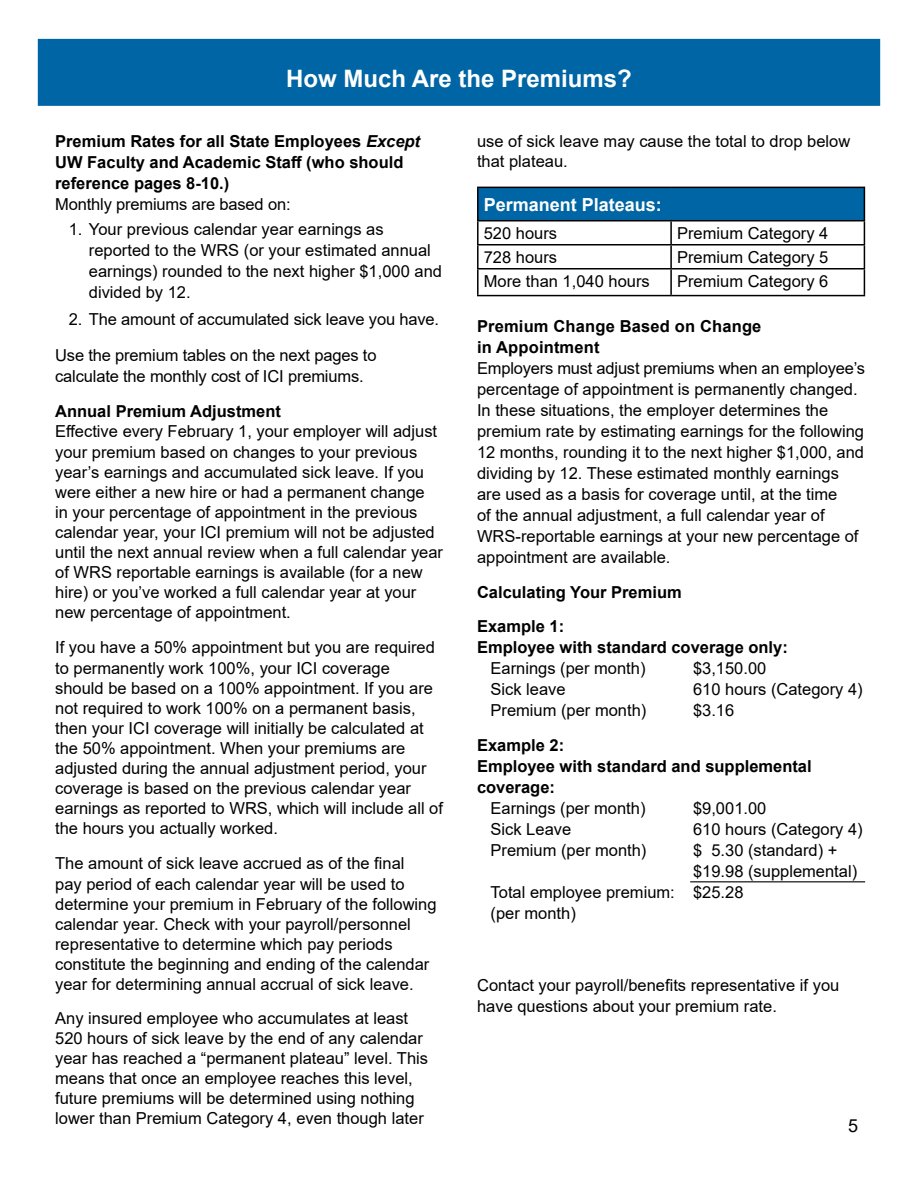
<style>
.page{position:relative;width:918px;height:1188px;background:#fff}
.page>*{position:absolute;margin:0;border:0;box-sizing:border-box;transform-origin:0 0}
.t1{font:700 24px "Arial";color:#fff}
.t2{font:700 18px "Arial";color:#fff}
.t3{font:18px "Arial";color:#000}
.t4{font:16.5px/20.1px "Arial";color:#000}
.t5{font:700 16.5px/21px "Arial";color:#000}
.s1{font-style:italic}
</style>
<div class="page">
<div style="left:38px;top:39px;width:842px;height:67px;background:#0065a4;border:2px solid #0065a4"></div>
<div style="left:478px;top:187px;width:386px;height:34px;background:#0065a4"></div>
<hr style="left:477px;top:187px;width:194px;height:1px;background:#000">
<hr style="left:477px;top:188px;width:2px;height:32px;background:#000">
<hr style="left:671px;top:187px;width:194px;height:1px;background:#000">
<hr style="left:864px;top:188px;width:1px;height:32px;background:#000">
<hr style="left:477px;top:220px;width:194px;height:1px;background:#000">
<hr style="left:477px;top:221px;width:2px;height:23px;background:#000">
<hr style="left:671px;top:220px;width:194px;height:1px;background:#000">
<hr style="left:670px;top:221px;width:2px;height:23px;background:#000">
<hr style="left:477px;top:244px;width:194px;height:2px;background:#000">
<hr style="left:477px;top:246px;width:2px;height:22px;background:#000">
<hr style="left:671px;top:244px;width:194px;height:2px;background:#000">
<hr style="left:670px;top:246px;width:2px;height:22px;background:#000">
<hr style="left:477px;top:268px;width:194px;height:2px;background:#000">
<hr style="left:477px;top:270px;width:2px;height:25px;background:#000">
<hr style="left:671px;top:268px;width:194px;height:2px;background:#000">
<hr style="left:670px;top:270px;width:2px;height:25px;background:#000">
<svg style="left:864px;top:221px;width:1px;height:74px"></svg>
<hr style="left:477px;top:295px;width:194px;height:1px;background:#000">
<hr style="left:671px;top:295px;width:194px;height:1px;background:#000">
<hr style="left:690px;top:881px;width:175px;height:1px;background:#000">
<h1 class="t1" style="left:286px;top:62px;width:347px">How Much Are the Premiums?</h1>
<p class="t5" style="left:55px;top:131px;width:366px">Premium Rates for all State Employees <span class="s1">Except<br></span>UW Faculty and Academic Staff (who should reference pages 8-10.)</p>
<p class="t4" style="left:55px;top:194px;width:237px">Monthly premiums are based on:</p>
<p class="t4" style="left:89px;top:218px;width:355px;line-height:21px;text-indent:-20px">1. Your previous calendar year earnings as reported to the WRS (or your estimated annual earnings) rounded to the next higher $1,000 and divided by 12.</p>
<p class="t4" style="left:55px;top:301px;width:385px;line-height:36px;text-indent:13px">2. The amount of accumulated sick leave you have.<br>Use the premium tables on the next pages to</p>
<p class="t4" style="left:55px;top:366px;width:310px">calculate the monthly cost of ICI premiums.</p>
<p class="t5" style="left:55px;top:401px;width:227px">Annual Premium Adjustment</p>
<p class="t4" style="left:55px;top:422px;width:389px">Effective every February 1, your employer will adjust your premium based on changes to your previous year’s earnings and accumulated sick leave. If you were either a new hire or had a permanent change<br>in your percentage of appointment in the previous calendar year, your ICI premium will not be adjusted until the next annual review when a full calendar year of WRS reportable earnings is available (for a new hire) or you’ve worked a full calendar year at your new percentage of appointment.</p>
<p class="t4" style="left:55px;top:637px;width:389px">If you have a 50% appointment but you are required to permanently work 100%, your ICI coverage<br>should be based on a 100% appointment. If you are not required to work 100% on a permanent basis, then your ICI coverage will initially be calculated at the 50% appointment. When your premiums are adjusted during the annual adjustment period, your coverage is based on the previous calendar year earnings as reported to WRS, which will include all of the hours you actually worked.</p>
<p class="t4" style="left:55px;top:853px;width:383px">The amount of sick leave accrued as of the final<br>pay period of each calendar year will be used to determine your premium in February of the following calendar year. Check with your payroll/personnel representative to determine which pay periods constitute the beginning and ending of the calendar year for determining annual accrual of sick leave.</p>
<p class="t4" style="left:55px;top:1008px;width:374px">Any insured employee who accumulates at least 520 hours of sick leave by the end of any calendar year has reached a “permanent plateau” level. This means that once an employee reaches this level, future premiums will be determined using nothing lower than Premium Category 4, even though later</p>
<p class="t4" style="left:477px;top:131px;width:375px">use of sick leave may cause the total to drop below that plateau.</p>
<p class="t2" style="left:484px;top:192px;width:180px">Permanent Plateaus:</p>
<p class="t4" style="left:484px;top:223px;width:75px">520 hours</p>
<p class="t4" style="left:677px;top:223px;width:153px">Premium Category 4</p>
<p class="t4" style="left:484px;top:247px;width:75px">728 hours</p>
<p class="t4" style="left:677px;top:247px;width:153px">Premium Category 5</p>
<p class="t4" style="left:484px;top:271px;width:168px">More than 1,040 hours</p>
<p class="t4" style="left:677px;top:271px;width:153px">Premium Category 6</p>
<p class="t5" style="left:477px;top:316px;width:286px">Premium Change Based on Change in Appointment</p>
<p class="t4" style="left:477px;top:358px;width:390px;line-height:21px">Employers must adjust premiums when an employee’s percentage of appointment is permanently changed.<br>In these situations, the employer determines the premium rate by estimating earnings for the following 12 months, rounding it to the next higher $1,000, and dividing by 12. These estimated monthly earnings are used as a basis for coverage until, at the time<br>of the annual adjustment, a full calendar year of WRS-reportable earnings at your new percentage of appointment are available.</p>
<p class="t5" style="left:477px;top:575px;width:206px;line-height:34.5px">Calculating Your Premium<br>Example 1:</p>
<p class="t5" style="left:477px;top:637px;width:312px">Employee with standard coverage only:</p>
<p class="t4" style="left:491px;top:658px;width:156px">Earnings (per month)</p>
<p class="t4" style="left:693px;top:658px;width:75px">$3,150.00</p>
<p class="t4" style="left:491px;top:679px;width:77px">Sick leave</p>
<p class="t4" style="left:693px;top:679px;width:171px">610 hours (Category 4)</p>
<p class="t4" style="left:491px;top:700px;width:157px">Premium (per month)</p>
<p class="t4" style="left:693px;top:700px;width:43px">$3.16</p>
<p class="t5" style="left:477px;top:735px;width:336px">Example 2:<br>Employee with standard and supplemental coverage:</p>
<p class="t4" style="left:491px;top:798px;width:156px">Earnings (per month)</p>
<p class="t4" style="left:693px;top:798px;width:75px">$9,001.00</p>
<p class="t4" style="left:491px;top:819px;width:82px">Sick Leave</p>
<p class="t4" style="left:693px;top:819px;width:171px">610 hours (Category 4)</p>
<p class="t4" style="left:491px;top:840px;width:157px">Premium (per month)</p>
<p class="t4" style="left:693px;top:840px;width:146px">$ 5.30 (standard) +</p>
<p class="t4" style="left:693px;top:861px;width:166px">$19.98 (supplemental)</p>
<p class="t4" style="left:491px;top:882px;width:254px">Total employee premium: $25.28</p>
<p class="t4" style="left:491px;top:903px;width:87px">(per month)</p>
<p class="t4" style="left:477px;top:975px;width:364px;line-height:21px">Contact your payroll/benefits representative if you have questions about your premium rate.</p>
<p class="t3" style="left:848px;top:1113px;width:12px">5</p>
</div>
